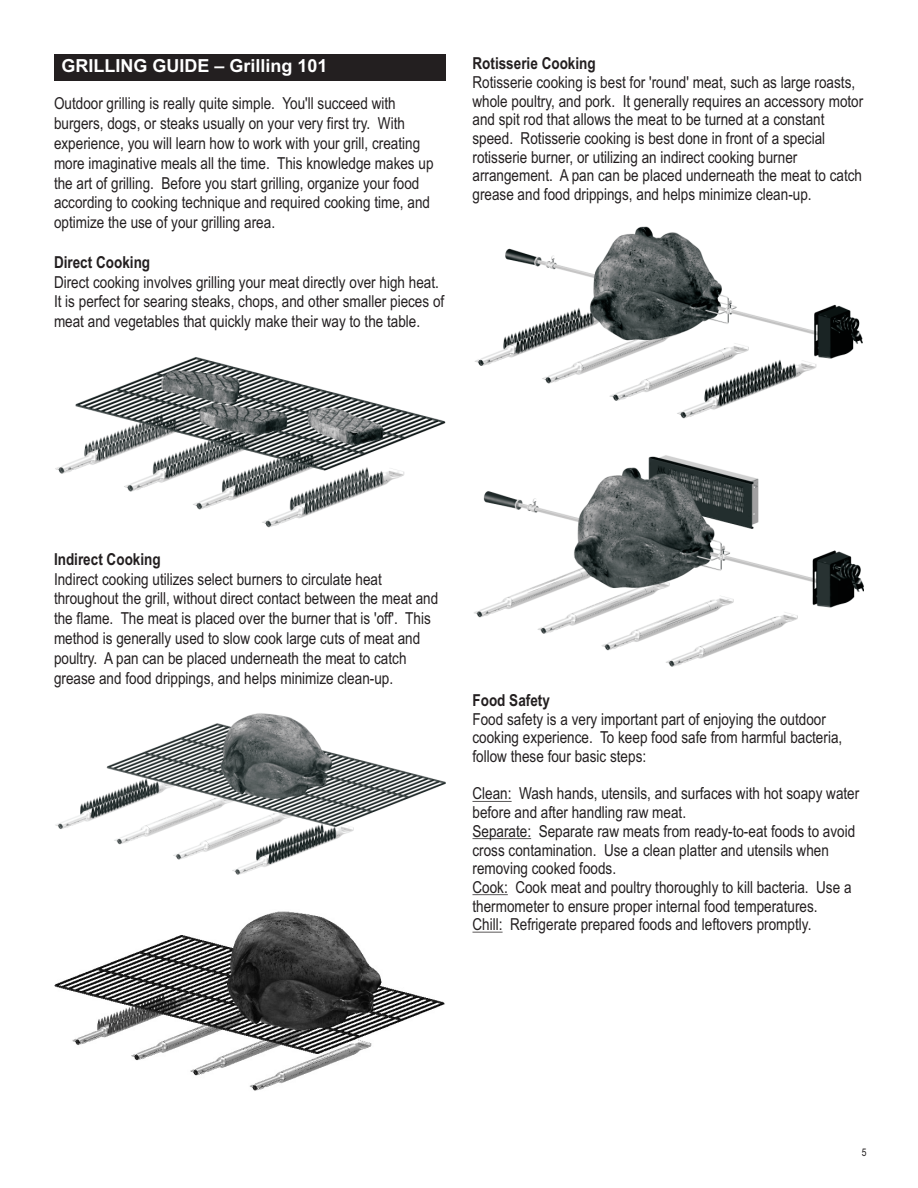
<style>
.page{position:relative;width:918px;height:1188px;background:#fff}
.page>*{position:absolute;margin:0;border:0;box-sizing:border-box;transform-origin:0 0}
.t1{font:700 18px "Arial";color:#fff}
.t2{font:16.5px/18.8px "Arial Narrow";color:#231f20}
.t3{font:700 16.5px "Arial Narrow";color:#231f20}
.t4{font:10.5px "Arial Narrow";color:#231f20}
</style>
<div class="page">
<hr style="left:472px;top:801px;width:40px;height:1px;background:#231f20">
<hr style="left:472px;top:838px;width:59px;height:1px;background:#231f20">
<hr style="left:472px;top:894px;width:36px;height:1px;background:#231f20">
<hr style="left:472px;top:932px;width:31px;height:1px;background:#231f20">
<div style="left:54px;top:54px;width:392px;height:27px;background:#231f20"></div>
<img style="left:55px;top:713px;width:391px;height:162px">
<img style="left:474px;top:455px;width:390px;height:212px">
<img style="left:475px;top:226px;width:388px;height:193px">
<img style="left:54px;top:911px;width:391px;height:180px">
<img style="left:55px;top:357px;width:391px;height:171px">
<p class="t1" style="left:62px;top:59px;width:268px">GRILLING GUIDE – Grilling 101</p>
<p class="t2" style="left:54px;top:95px;width:381px;line-height:19.8px">Outdoor grilling is really quite simple. You'll succeed with burgers, dogs, or steaks usually on your very first try. With experience, you will learn how to work with your grill, creating more imaginative meals all the time. This knowledge makes up the art of grilling. Before you start grilling, organize your food according to cooking technique and required cooking time, and optimize the use of your grilling area.</p>
<p class="t3" style="left:54px;top:256px;width:98px">Direct Cooking</p>
<p class="t2" style="left:54px;top:274px;width:392px;line-height:19.8px">Direct cooking involves grilling your meat directly over high heat.<br>It is perfect for searing steaks, chops, and other smaller pieces of meat and vegetables that quickly make their way to the table.</p>
<p class="t3" style="left:472px;top:57px;width:125px">Rotisserie Cooking</p>
<p class="t2" style="left:472px;top:74px;width:392px">Rotisserie cooking is best for 'round' meat, such as large roasts, whole poultry, and pork. It generally requires an accessory motor and spit rod that allows the meat to be turned at a constant speed. Rotisserie cooking is best done in front of a special rotisserie burner, or utilizing an indirect cooking burner arrangement. A pan can be placed underneath the meat to catch grease and food drippings, and helps minimize clean-up.</p>
<p class="t3" style="left:54px;top:553px;width:108px">Indirect Cooking</p>
<p class="t2" style="left:54px;top:571px;width:386px;line-height:19.8px">Indirect cooking utilizes select burners to circulate heat throughout the grill, without direct contact between the meat and the flame. The meat is placed over the burner that is 'off'. This method is generally used to slow cook large cuts of meat and poultry. A pan can be placed underneath the meat to catch grease and food drippings, and helps minimize clean-up.</p>
<p class="t3" style="left:472px;top:694px;width:79px">Food Safety</p>
<p class="t2" style="left:472px;top:711px;width:371px">Food safety is a very important part of enjoying the outdoor cooking experience. To keep food safe from harmful bacteria, follow these four basic steps:</p>
<p class="t2" style="left:472px;top:786px;width:388px">Clean: Wash hands, utensils, and surfaces with hot soapy water before and after handling raw meat.<br>Separate: Separate raw meats from ready-to-eat foods to avoid cross contamination. Use a clean platter and utensils when removing cooked foods.<br>Cook: Cook meat and poultry thoroughly to kill bacteria. Use a thermometer to ensure proper internal food temperatures.<br>Chill: Refrigerate prepared foods and leftovers promptly.</p>
<p class="t4" style="left:862px;top:1148px;width:6px">5</p>
</div>
